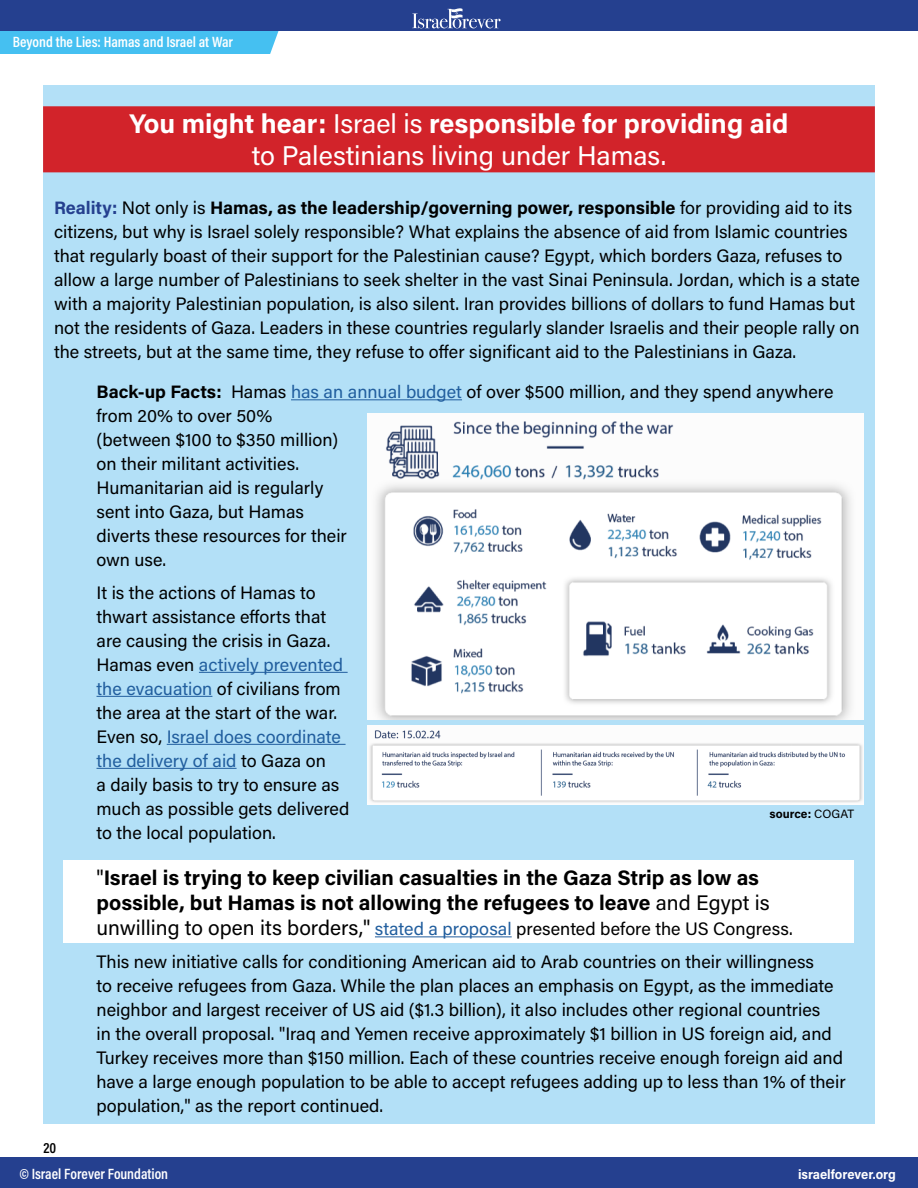
<style>
.page{position:relative;width:918px;height:1188px;background:#fff}
.page>*{position:absolute;margin:0;border:0;box-sizing:border-box;transform-origin:0 0}
.Paragraph_Style_1{font:700 27px/32.4px "Acumin Pro";color:#fff;text-align:center}
.Paragraph_Style_1-2{font:700 21px/25.2px "Acumin Pro";color:#000}
.Paragraph_Style_1-3{font:18px/24px "Acumin Pro";color:#000}
.t1{font:600 15px "Acumin Pro Cond";color:#fff}
.t2{font:15px "Acumin Variable Concept";color:#000}
.t3{font:700 13.5px "Acumin Pro Semi Cond";color:#fff}
.Paragraph_Style_1-4{font:700 12px "Acumin Pro";color:#000}
.s1{font-weight:400}
.s2{font-weight:700;color:#25408f}
.s3{font-weight:700}
.s4{color:#215e9e}
.s5{font-size:21px}
</style>
<div class="page">
<div style="left:0;top:31px;width:279px;height:23px;background:#45c0f1"></div>
<div style="left:0;top:0;width:918px;height:31px;background:#25408f"></div>
<div style="left:0;top:1157px;width:918px;height:31px;background:#25408f"></div>
<svg style="left:412px;top:8px;width:89px;height:20px"></svg>
<div style="left:43px;top:85px;width:832px;height:1039px;background:#b3e0f7"></div>
<div style="left:64px;top:860px;width:790px;height:83px;background:#fff"></div>
<div style="left:43px;top:106px;width:832px;height:66px;background:#d2232a"></div>
<hr style="left:291px;top:399px;width:171px;height:1px;background:#215e9e">
<hr style="left:199px;top:672px;width:149px;height:1px;background:#215e9e">
<hr style="left:97px;top:696px;width:115px;height:1px;background:#215e9e">
<hr style="left:167px;top:744px;width:179px;height:1px;background:#215e9e">
<hr style="left:97px;top:768px;width:140px;height:1px;background:#215e9e">
<hr style="left:375px;top:936px;width:137px;height:1px;background:#215e9e">
<img style="left:368px;top:414px;width:496px;height:306px">
<img style="left:368px;top:726px;width:496px;height:78px">
<p class="t1" style="left:13px;top:32px;width:222px">Beyond the Lies: Hamas and Israel at War</p>
<p class="Paragraph_Style_1" style="left:130px;top:106px;width:660px">You might hear: <span class="s1">Israel is</span> responsible for providing aid <span class="s1">to Palestinians living under Hamas.</span></p>
<p class="Paragraph_Style_1-3" style="left:54px;top:195px;width:807px"><span class="s2">Reality:</span> Not only is <span class="s3">Hamas, as the leadership/governing power, responsible</span> for providing aid to its citizens, but why is Israel solely responsible? What explains the absence of aid from Islamic countries that regularly boast of their support for the Palestinian cause? Egypt, which borders Gaza, refuses to allow a large number of Palestinians to seek shelter in the vast Sinai Peninsula. Jordan, which is a state with a majority Palestinian population, is also silent. Iran provides billions of dollars to fund Hamas but not the residents of Gaza. Leaders in these countries regularly slander Israelis and their people rally on the streets, but at the same time, they refuse to offer significant aid to the Palestinians in Gaza.</p>
<p class="Paragraph_Style_1-3" style="left:97px;top:379px;width:738px"><span class="s3">Back-up Facts:</span> Hamas <span class="s4">has an annual budget</span> of over $500 million, and they spend anywhere from 20% to over 50%<br>(between $100 to $350 million)<br>on their militant activities.<br>Humanitarian aid is regularly<br>sent into Gaza, but Hamas<br>diverts these resources for their<br>own use.</p>
<p class="Paragraph_Style_1-3" style="left:97px;top:580px;width:254px">It is the actions of Hamas to thwart assistance efforts that are causing the crisis in Gaza.<br>Hamas even <span class="s4">actively prevented the evacuation</span> of civilians from the area at the start of the war.<br>Even so, <span class="s4">Israel does coordinate the delivery of aid</span> to Gaza on<br>a daily basis to try to ensure as much as possible gets delivered to the local population.</p>
<p class="Paragraph_Style_1-2" style="left:97px;top:864px;width:675px"><span class="s1">"</span>Israel is trying to keep civilian casualties in the Gaza Strip as low as possible, but Hamas is not allowing the refugees to leave <span class="s1">and Egypt is</span></p>
<p class="Paragraph_Style_1-3" style="left:97px;top:916px;width:698px"><span class="s5">unwilling to open its borders,"</span> <span class="s4">stated a proposal</span> presented before the US Congress.</p>
<p class="Paragraph_Style_1-3" style="left:97px;top:949px;width:751px">This new initiative calls for conditioning American aid to Arab countries on their willingness<br>to receive refugees from Gaza. While the plan places an emphasis on Egypt, as the immediate neighbor and largest receiver of US aid ($1.3 billion), it also includes other regional countries<br>in the overall proposal. "Iraq and Yemen receive approximately $1 billion in US foreign aid, and Turkey receives more than $150 million. Each of these countries receive enough foreign aid and have a large enough population to be able to accept refugees adding up to less than 1% of their population," as the report continued.</p>
<p class="Paragraph_Style_1-4" style="left:770px;top:806px;width:86px">source: <span class="s1">COGAT</span></p>
<p class="t2" style="left:44px;top:1137px;width:14px">20</p>
<p class="t1" style="left:19px;top:1164px;width:150px">© Israel Forever Foundation</p>
<p class="t3" style="left:798px;top:1164px;width:99px">israelforever.org</p>
</div>
